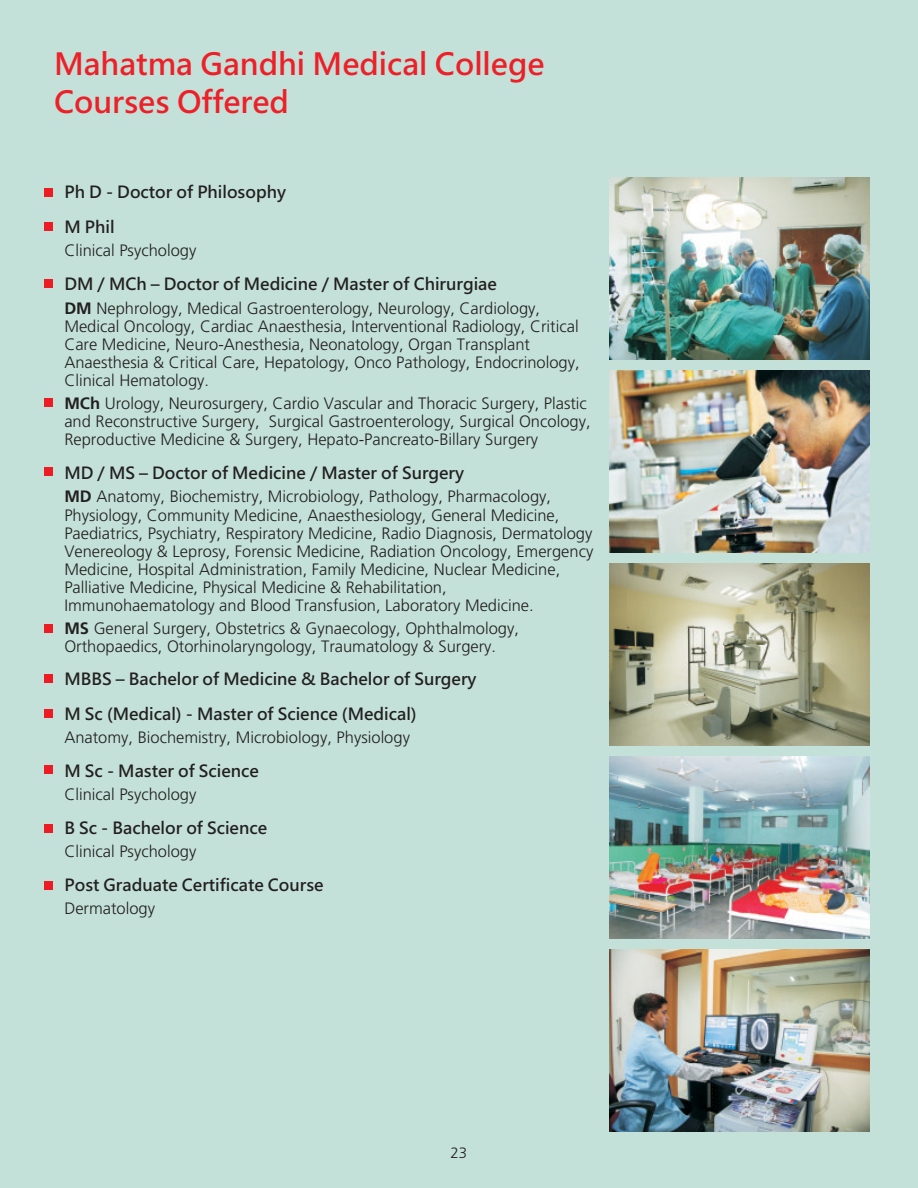
<style>
.page{position:relative;width:918px;height:1188px;background:#c3e1d8}
.page>*{position:absolute;margin:0;border:0;box-sizing:border-box;transform-origin:0 0}
.t1{font:30px/38.1px "Microsoft Jheng Hei UI Bold";color:#ed2029}
.t2{font:300 16.5px/18px "Frutiger CE";color:#231f20}
.t3{font:16.5px/34.7px "Microsoft Jheng Hei UI Bold";color:#231f20}
.t4{font:300 15px "Frutiger CE";color:#231f20}
.s1{font-weight:700}
</style>
<div class="page">
<img style="left:610px;top:178px;width:259px;height:181px">
<img style="left:610px;top:371px;width:259px;height:181px">
<img style="left:610px;top:757px;width:259px;height:181px">
<img style="left:610px;top:950px;width:259px;height:181px">
<img style="left:610px;top:564px;width:259px;height:181px">
<div style="left:44px;top:188px;width:8px;height:9px;background:#ed1c24"></div>
<div style="left:44px;top:223px;width:8px;height:8px;background:#ed1c24"></div>
<div style="left:44px;top:280px;width:8px;height:8px;background:#ed1c24"></div>
<div style="left:44px;top:398px;width:8px;height:9px;background:#ed1c24"></div>
<div style="left:44px;top:467px;width:8px;height:9px;background:#ed1c24"></div>
<div style="left:44px;top:624px;width:8px;height:8px;background:#ed1c24"></div>
<div style="left:44px;top:674px;width:8px;height:9px;background:#ed1c24"></div>
<div style="left:44px;top:709px;width:8px;height:9px;background:#ed1c24"></div>
<div style="left:44px;top:765px;width:8px;height:9px;background:#ed1c24"></div>
<div style="left:44px;top:824px;width:8px;height:8px;background:#ed1c24"></div>
<div style="left:44px;top:881px;width:8px;height:9px;background:#ed1c24"></div>
<h1 class="t1" style="left:54px;top:44px;width:492px">Mahatma Gandhi Medical College<br>Courses Offered</h1>
<p class="t3" style="left:64px;top:175px;width:223px">Ph D - Doctor of Philosophy<br>M Phil</p>
<p class="t2" style="left:64px;top:243px;width:133px">Clinical Psychology</p>
<p class="t3" style="left:64px;top:266px;width:434px">DM / MCh – Doctor of Medicine / Master of Chirurgiae</p>
<p class="t2" style="left:64px;top:300px;width:517px"><span class="s1">DM</span> Nephrology, Medical Gastroenterology, Neurology, Cardiology, Medical Oncology, Cardiac Anaesthesia, Interventional Radiology, Critical Care Medicine, Neuro-Anesthesia, Neonatology, Organ Transplant Anaesthesia &amp; Critical Care, Hepatology, Onco Pathology, Endocrinology, Clinical Hematology.</p>
<p class="t2" style="left:64px;top:395px;width:528px"><span class="s1">MCh</span> Urology, Neurosurgery, Cardio Vascular and Thoracic Surgery, Plastic and Reconstructive Surgery, Surgical Gastroenterology, Surgical Oncology,<br>Reproductive Medicine &amp; Surgery, Hepato-Pancreato-Billary Surgery</p>
<p class="t3" style="left:64px;top:455px;width:401px">MD / MS – Doctor of Medicine / Master of Surgery</p>
<p class="t2" style="left:64px;top:489px;width:530px"><span class="s1">MD</span> Anatomy, Biochemistry, Microbiology, Pathology, Pharmacology, Physiology, Community Medicine, Anaesthesiology, General Medicine, Paediatrics, Psychiatry, Respiratory Medicine, Radio Diagnosis, Dermatology Venereology &amp; Leprosy, Forensic Medicine, Radiation Oncology, Emergency Medicine, Hospital Administration, Family Medicine, Nuclear Medicine, Palliative Medicine, Physical Medicine &amp; Rehabilitation, Immunohaematology and Blood Transfusion, Laboratory Medicine.</p>
<p class="t2" style="left:64px;top:620px;width:456px"><span class="s1">MS</span> General Surgery, Obstetrics &amp; Gynaecology, Ophthalmology,<br>Orthopaedics, Otorhinolaryngology, Traumatology &amp; Surgery.</p>
<p class="t3" style="left:64px;top:662px;width:414px">MBBS – Bachelor of Medicine &amp; Bachelor of Surgery<br>M Sc (Medical) - Master of Science (Medical)</p>
<p class="t2" style="left:64px;top:730px;width:347px">Anatomy, Biochemistry, Microbiology, Physiology</p>
<p class="t3" style="left:64px;top:753px;width:196px">M Sc - Master of Science</p>
<p class="t2" style="left:64px;top:787px;width:133px">Clinical Psychology</p>
<p class="t3" style="left:64px;top:810px;width:204px">B Sc - Bachelor of Science</p>
<p class="t2" style="left:64px;top:844px;width:133px">Clinical Psychology</p>
<p class="t3" style="left:64px;top:867px;width:261px">Post Graduate Certificate Course</p>
<p class="t2" style="left:64px;top:901px;width:92px">Dermatology</p>
<p class="t4" style="left:450px;top:1147px;width:18px">23</p>
</div>
